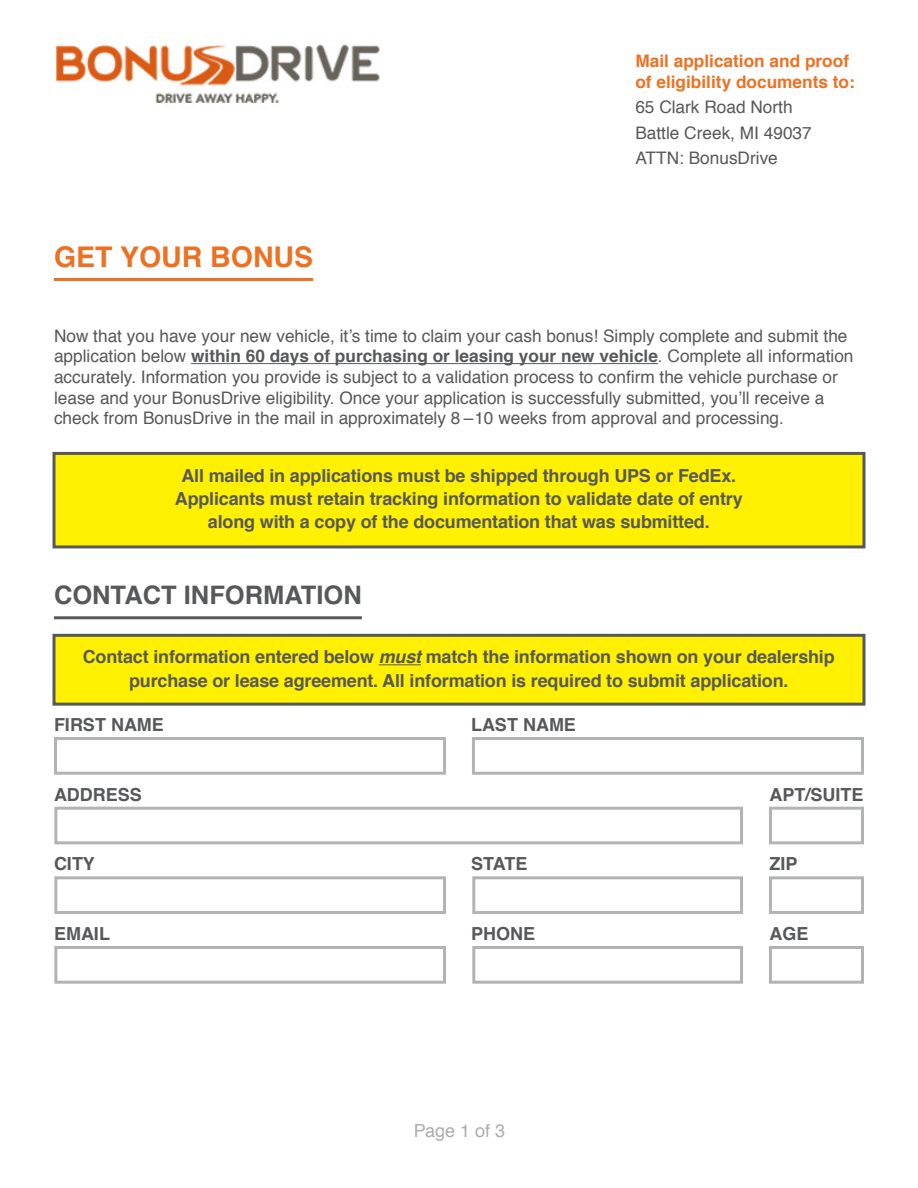
<style>
.page{position:relative;width:918px;height:1188px;background:#fff}
.page>*{position:absolute;margin:0;border:0;box-sizing:border-box;transform-origin:0 0}
.t1{font:700 28.5px "Helvetica";color:#ec7123}
.t2{font:700 25.5px "Helvetica";color:#57585a}
.t3{font:700 18px/23.2px "Helvetica";letter-spacing:-.01em;color:#57585a;text-align:center}
.t4{font:18px "Helvetica";color:#57585a}
.t5{font:17.25px/20.7px "Helvetica";color:#57585a}
.t6{font:700 17.25px/20.7px "Helvetica";color:#ec7123}
.s1{font-weight:700}
.s2{font-style:italic}
</style>
<div class="page">
<hr style="left:54px;top:616px;width:308px;height:3px;background:#57585a">
<hr style="left:54px;top:278px;width:259px;height:3px;background:#ec7123">
<hr style="left:191px;top:363px;width:467px;height:1px;background:#57585a">
<img style="left:55px;top:44px;width:325px;height:59px">
<div style="left:54px;top:737px;width:392px;height:38px;border:3px solid #b2b4b3"></div>
<div style="left:769px;top:807px;width:95px;height:37px;border:3px solid #b2b4b3"></div>
<div style="left:769px;top:876px;width:95px;height:38px;border:3px solid #b2b4b3"></div>
<div style="left:769px;top:946px;width:95px;height:38px;border:3px solid #b2b4b3"></div>
<div style="left:54px;top:946px;width:392px;height:38px;border:3px solid #b2b4b3"></div>
<div style="left:472px;top:946px;width:271px;height:38px;border:3px solid #b2b4b3"></div>
<div style="left:472px;top:737px;width:392px;height:38px;border:3px solid #b2b4b3"></div>
<div style="left:54px;top:807px;width:689px;height:37px;border:3px solid #b2b4b3"></div>
<div style="left:54px;top:876px;width:392px;height:38px;border:3px solid #b2b4b3"></div>
<div style="left:472px;top:876px;width:271px;height:38px;border:3px solid #b2b4b3"></div>
<div style="left:52px;top:634px;width:814px;height:72px;background:#fff101;border:3px solid #57585a"></div>
<hr style="left:379px;top:664px;width:42px;height:1px;background:#57585a">
<div style="left:52px;top:452px;width:814px;height:96px;background:#fff101;border:3px solid #57585a"></div>
<p class="t1" style="left:54px;top:234px;width:261px">GET YOUR BONUS</p>
<p class="t6" style="left:635px;top:51px;width:221px">Mail application and proof of eligibility documents to:</p>
<p class="t5" style="left:635px;top:97px;width:159px">65 Clark Road North</p>
<p class="t5" style="left:635px;top:123px;width:178px">Battle Creek, MI 49037</p>
<p class="t5" style="left:635px;top:148px;width:144px">ATTN: BonusDrive</p>
<p class="t5" style="left:54px;top:326px;width:801px">Now that you have your new vehicle, it’s time to claim your cash bonus! Simply complete and submit the application below <span class="s1">within 60 days of purchasing or leasing your new vehicle</span>. Complete all information accurately. Information you provide is subject to a validation process to confirm the vehicle purchase or lease and your BonusDrive eligibility. Once your application is successfully submitted, you’ll receive a check from BonusDrive in the mail in approximately 8 –10 weeks from approval and processing.</p>
<p class="t3" style="left:181px;top:464px;width:556px">All mailed in applications must be shipped through UPS or FedEx.</p>
<p class="t3" style="left:175px;top:487px;width:569px">Applicants must retain tracking information to validate date of entry</p>
<p class="t3" style="left:208px;top:510px;width:503px">along with a copy of the documentation that was submitted.</p>
<p class="t2" style="left:54px;top:575px;width:309px">CONTACT INFORMATION</p>
<p class="t3" style="left:83px;top:646px;width:753px">Contact information entered below <span class="s2">must</span> match the information shown on your dealership purchase or lease agreement. All information is required to submit application.</p>
<p class="t3" style="left:54px;top:713px;width:111px">FIRST NAME</p>
<p class="t3" style="left:471px;top:713px;width:106px">LAST NAME</p>
<p class="t3" style="left:54px;top:783px;width:90px">ADDRESS</p>
<p class="t3" style="left:770px;top:783px;width:96px">APT/SUITE</p>
<p class="t3" style="left:54px;top:853px;width:43px">CITY</p>
<p class="t3" style="left:471px;top:853px;width:58px">STATE</p>
<p class="t3" style="left:770px;top:853px;width:30px">ZIP</p>
<p class="t3" style="left:54px;top:922px;width:57px">EMAIL</p>
<p class="t3" style="left:471px;top:922px;width:66px">PHONE</p>
<p class="t3" style="left:770px;top:922px;width:41px">AGE</p>
<p class="t4" style="left:413px;top:1117px;width:94px">Page 1 of 3</p>
</div>
